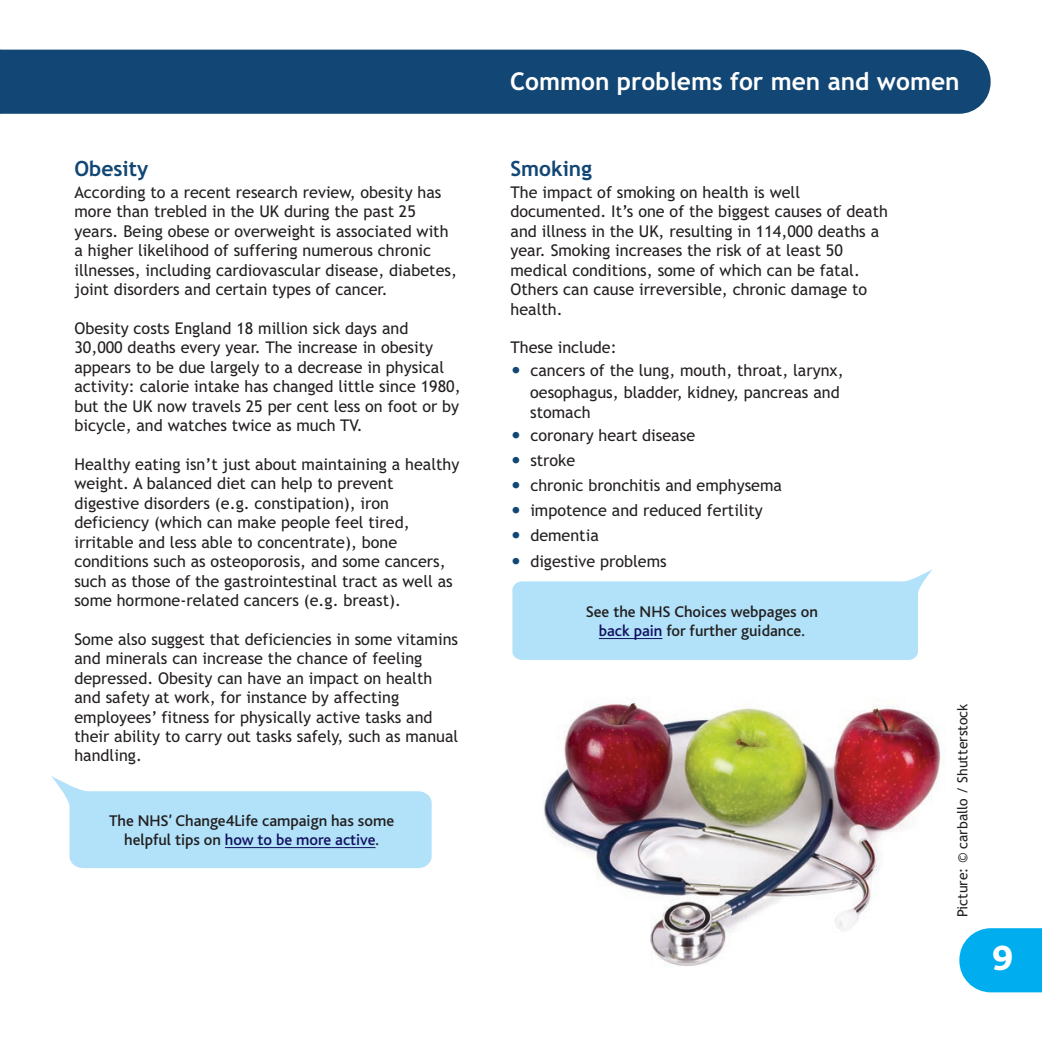
<style>
.page{position:relative;width:1042px;height:1042px;background:#fff}
.page>*{position:absolute;margin:0;border:0;box-sizing:border-box;transform-origin:0 0}
.t1{font:800 36.75px "Bliss";color:#fff}
.t2{font:700 24.5px "Trebuchet MS";color:#fff}
.t3{font:700 21px "Trebuchet MS";color:#124775}
.t4{font:16.1px/19.4px "Trebuchet MS";color:#231f20}
.t5{font:500 16.1px/19.4px "Bliss";color:#231f20;text-align:center}
.t6{font:14px "Trebuchet MS";color:#231f20}
.s1{color:#12105f}
.s2{font-weight:700;font-size:21px;color:#124775}
</style>
<div class="page">
<svg style="left:959px;top:928px;width:83px;height:64px;background:#16b5f0"></svg>
<div style="left:1px;top:50px;width:989px;height:64px;background:#124775"></div>
<svg style="left:0;top:50px;width:1px;height:64px"></svg>
<svg style="left:51px;top:776px;width:381px;height:92px"></svg>
<hr style="left:225px;top:847px;width:150px;height:1px;background:#12105f">
<svg style="left:512px;top:569px;width:421px;height:91px"></svg>
<hr style="left:599px;top:638px;width:63px;height:1px;background:#12105f">
<img style="left:544px;top:702px;width:397px;height:264px">
<h3 class="t3" style="left:74px;top:157px;width:75px">Obesity</h3>
<p class="t4" style="left:74px;top:183px;width:384px">According to a recent research review, obesity has more than trebled in the UK during the past 25 years. Being obese or overweight is associated with a higher likelihood of suffering numerous chronic illnesses, including cardiovascular disease, diabetes, joint disorders and certain types of cancer.</p>
<p class="t4" style="left:74px;top:319px;width:388px">Obesity costs England 18 million sick days and 30,000 deaths every year. The increase in obesity appears to be due largely to a decrease in physical activity: calorie intake has changed little since 1980, but the UK now travels 25 per cent less on foot or by bicycle, and watches twice as much TV.</p>
<p class="t4" style="left:74px;top:455px;width:386px">Healthy eating isn’t just about maintaining a healthy weight. A balanced diet can help to prevent digestive disorders (e.g. constipation), iron deficiency (which can make people feel tired, irritable and less able to concentrate), bone conditions such as osteoporosis, and some cancers, such as those of the gastrointestinal tract as well as some hormone-related cancers (e.g. breast).</p>
<p class="t4" style="left:74px;top:629px;width:385px">Some also suggest that deficiencies in some vitamins and minerals can increase the chance of feeling depressed. Obesity can have an impact on health and safety at work, for instance by affecting employees’ fitness for physically active tasks and their ability to carry out tasks safely, such as manual handling.</p>
<p class="t5" style="left:109px;top:813px;width:286px">The NHS’ Change4Life campaign has some helpful tips on <span class="s1">how to be more active</span>.</p>
<h2 class="t2" style="left:510px;top:67px;width:451px">Common problems for men and women</h2>
<h3 class="t3" style="left:510px;top:157px;width:83px">Smoking</h3>
<p class="t4" style="left:510px;top:183px;width:379px">The impact of smoking on health is well documented. It’s one of the biggest causes of death and illness in the UK, resulting in 114,000 deaths a year. Smoking increases the risk of at least 50 medical conditions, some of which can be fatal.<br>Others can cause irreversible, chronic damage to health.</p>
<p class="t4" style="left:510px;top:338px;width:108px">These include:</p>
<p class="t4" style="left:510px;top:360px;width:335px;line-height:21.7px;text-align:right"><span class="s2">•</span> cancers of the lung, mouth, throat, larynx, oesophagus, bladder, kidney, pancreas and</p>
<p class="t4" style="left:530px;top:402px;width:62px">stomach</p>
<p class="t4" style="left:510px;top:425px;width:186px"><span class="s2">•</span> coronary heart disease</p>
<p class="t4" style="left:510px;top:450px;width:66px"><span class="s2">•</span> stroke</p>
<p class="t4" style="left:510px;top:476px;width:273px"><span class="s2">•</span> chronic bronchitis and emphysema</p>
<p class="t4" style="left:510px;top:501px;width:254px"><span class="s2">•</span> impotence and reduced fertility</p>
<p class="t4" style="left:510px;top:526px;width:90px"><span class="s2">•</span> dementia</p>
<p class="t4" style="left:510px;top:551px;width:158px"><span class="s2">•</span> digestive problems</p>
<p class="t5" style="left:586px;top:604px;width:234px">See the NHS Choices webpages on <span class="s1">back pain</span> for further guidance.</p>
<p class="t6" style="left:954px;top:917px;width:215px;rotate:-90deg">Picture: © carballo / Shutterstock</p>
<h1 class="t1" style="left:992px;top:946px;width:22px">9</h1>
</div>
